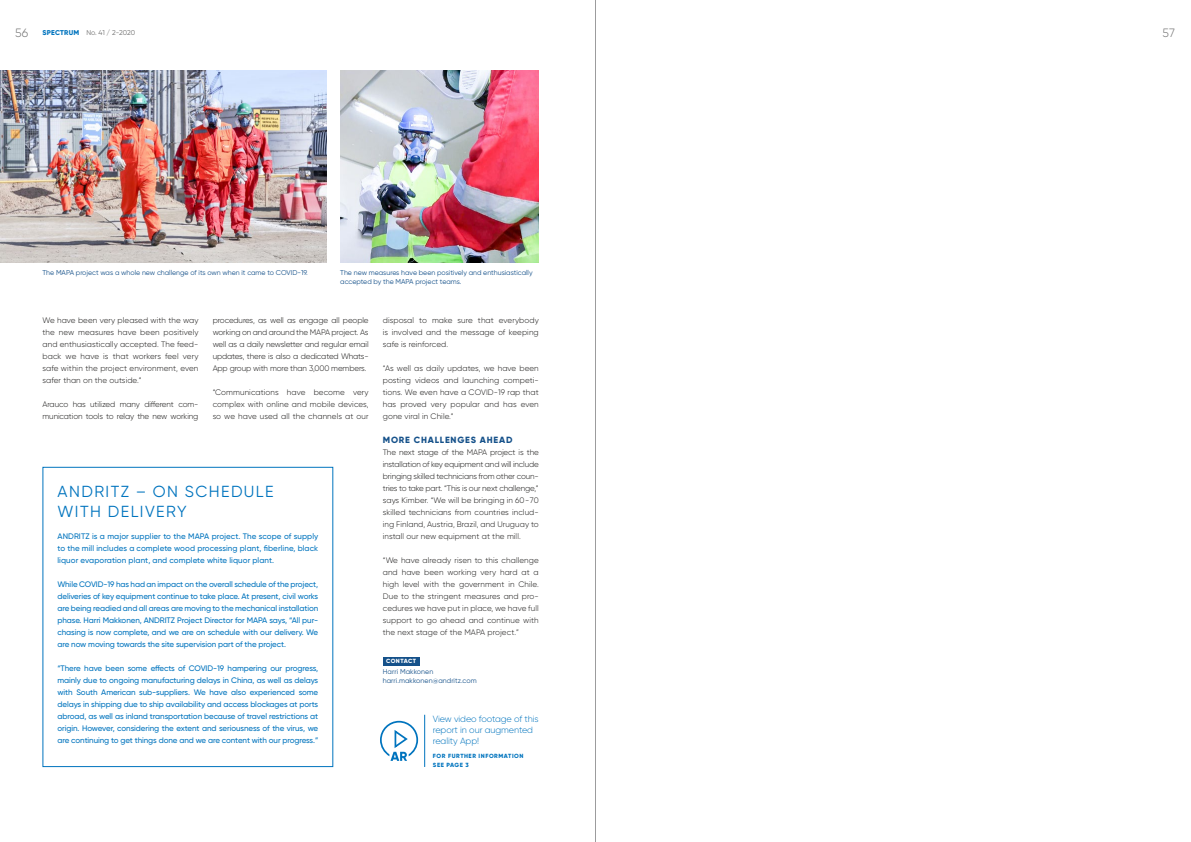
<style>
.page{position:relative;width:1191px;height:842px;background:#fff}
.page>*{position:absolute;margin:0;border:0;box-sizing:border-box;transform-origin:0 0}
.t1{font:16px/20px "Gilroy";letter-spacing:.09em;color:#0074be}
.t2{font:300 12px "Gilroy";color:#6e6e6e}
.t3{font:300 9px/11px "Gilroy";letter-spacing:-.01em;color:#0074be}
.t4{font:800 9px "Gilroy";letter-spacing:.09em;color:#15518a}
.t5{font:300 8px/12px "Gilroy";letter-spacing:-.01em;color:#181716;text-align:justify}
.t6{font:500 8px/12px "Gilroy";letter-spacing:-.01em;color:#0074be;text-align:justify}
.t7{font:7px/9px "Gilroy";color:#15518a}
.t8{font:7px "Gilroy";letter-spacing:-.01em;color:#6e6e6e}
.t9{font:800 6px/9px "Gilroy";letter-spacing:.09em;color:#0074be}
.t10{font:800 6px "Gilroy";letter-spacing:.065em;color:#fff}
.s1{font-weight:300;font-size:12px}
.s2{font-weight:800;color:#0074be}
</style>
<div class="page">
<div style="left:43px;top:467px;width:290px;height:300px;border:1px solid #0074be"></div>
<img style="left:0;top:71px;width:326px;height:192px">
<img style="left:340px;top:71px;width:199px;height:192px">
<div style="left:383px;top:657px;width:36px;height:8px;background:#15518a"></div>
<hr style="left:424px;top:715px;width:1px;height:52px;background:#0074be">
<svg style="left:380px;top:721px;width:38px;height:40px"></svg>
<hr style="left:595px;top:0;width:1px;height:842px;background:#9c9c9d">
<p class="t8" style="left:15px;top:28px;width:121px"><span class="s1">56</span> <span class="s2">SPECTRUM</span> No. 41 / 2-2020</p>
<h2 class="t2" style="left:1162px;top:25px;width:14px">57</h2>
<p class="t7" style="left:43px;top:268px;width:267px">The MAPA project was a whole new challenge of its own when it came to COVID-19.</p>
<p class="t7" style="left:340px;top:268px;width:194px">The new measures have been positively and enthusiastically accepted by the MAPA project teams.</p>
<p class="t5" style="left:43px;top:314px;width:157px">We have been very pleased with the way the new measures have been positively and enthusiastically accepted. The feed&shy;back we have is that workers feel very safe within the project environment, even safer than on the outside.”</p>
<p class="t5" style="left:43px;top:398px;width:157px">Arauco has utilized many different com&shy;munication tools to relay the new working</p>
<p class="t5" style="left:213px;top:314px;width:157px;text-align:left">procedures, as well as engage all people working on and around the MAPA project. As well as a daily newsletter and regular email updates, there is also a dedicated Whats-App group with more than 3,000 members.</p>
<p class="t5" style="left:213px;top:386px;width:157px">“Communications have become very complex with online and mobile devices, so we have used all the channels at our</p>
<h1 class="t1" style="left:58px;top:481px;width:218px">ANDRITZ – ON SCHEDULE<br>WITH DELIVERY</h1>
<p class="t6" style="left:57px;top:530px;width:262px">ANDRITZ is a major supplier to the MAPA project. The scope of supply to the mill includes a complete wood processing plant, fiberline, black liquor evaporation plant, and complete white liquor plant.</p>
<p class="t6" style="left:57px;top:578px;width:262px">While COVID-19 has had an impact on the overall schedule of the project, deliveries of key equipment continue to take place. At present, civil works are being readied and all areas are moving to the mechanical installation phase. Harri Makkonen, ANDRITZ Project Director for MAPA says, “All pur&shy;chasing is now complete, and we are on schedule with our delivery. We are now moving towards the site supervision part of the project.</p>
<p class="t6" style="left:57px;top:662px;width:262px">“There have been some effects of COVID-19 hampering our progress, mainly due to ongoing manufacturing delays in China, as well as delays with South American sub-suppliers. We have also experienced some delays in shipping due to ship availability and access blockages at ports abroad, as well as inland transportation because of travel restrictions at origin. However, considering the extent and seriousness of the virus, we are continuing to get things done and we are content with our progress.”</p>
<p class="t5" style="left:383px;top:314px;width:157px">disposal to make sure that everybody is involved and the message of keeping safe is reinforced.</p>
<p class="t5" style="left:383px;top:362px;width:157px">“As well as daily updates, we have been posting videos and launching competi&shy;tions. We even have a COVID-19 rap that has proved very popular and has even gone viral in Chile.”</p>
<p class="t4" style="left:383px;top:434px;width:131px">MORE CHALLENGES AHEAD</p>
<p class="t5" style="left:383px;top:446px;width:157px">The next stage of the MAPA project is the installation of key equipment and will include bringing skilled technicians from other coun&shy;tries to take part. “This is our next challenge,” says Kimber. “We will be bringing in 60-70 skilled technicians from countries includ&shy;ing Finland, Austria, Brazil, and Uruguay to install our new equipment at the mill.</p>
<p class="t5" style="left:383px;top:554px;width:157px">“We have already risen to this challenge and have been working very hard at a high level with the government in Chile.<br>Due to the stringent measures and pro&shy;cedures we have put in place, we have full support to go ahead and continue with the next stage of the MAPA project.”</p>
<p class="t10" style="left:386px;top:657px;width:32px">CONTACT</p>
<p class="t7" style="left:383px;top:667px;width:95px">Harri Makkonen harri.makkonen@andritz.com</p>
<p class="t3" style="left:433px;top:713px;width:107px">View video footage of this report in our augmented reality App!</p>
<p class="t9" style="left:433px;top:751px;width:92px">FOR FURTHER INFORMATION<br>SEE PAGE 3</p>
</div>
